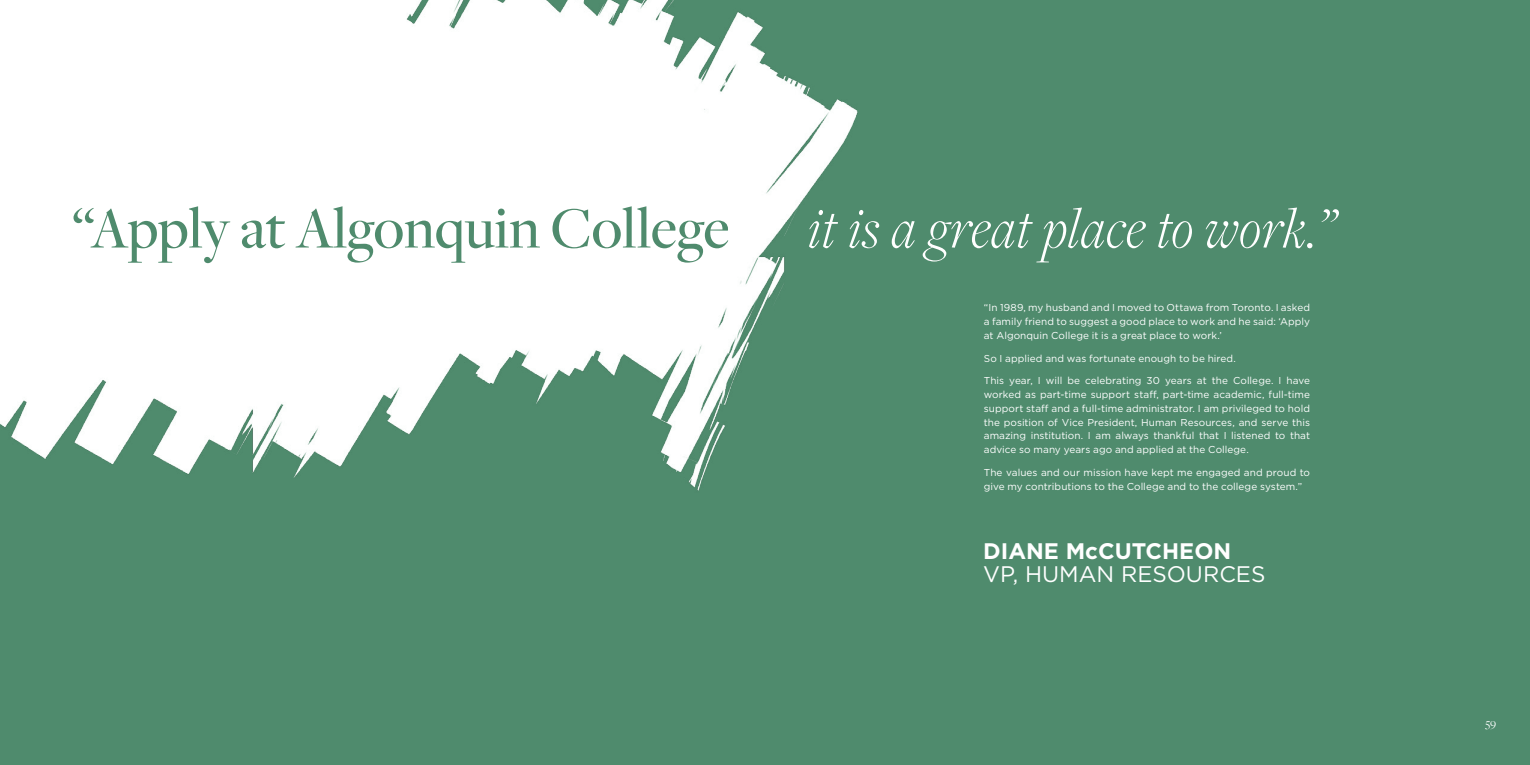
<style>
.page{position:relative;width:1530px;height:765px;background:#4f8b6d}
.page>*{position:absolute;margin:0;border:0;box-sizing:border-box;transform-origin:0 0}
.t1{font:500 60.62px "Freight Disp Pro";letter-spacing:-.005em;color:#4f8b6d}
.t2{font:italic 300 59.38px "Freight Disp Pro";letter-spacing:.005em;color:#fff}
.t3{font:22.5px "Gotham";color:#fff}
.t4{font:700 22.5px "Gotham";color:#fff}
.t5{font:12.5px "Freight Disp Pro";color:#fff}
.t6{font:10px/13.8px "Gotham";letter-spacing:.005em;color:#fff;text-align:justify}
</style>
<div class="page">
<img style="left:0;top:0;width:858px;height:491px">
<h1 class="t1" style="left:72px;top:188px;width:659px">“Apply at Algonquin College</h1>
<h2 class="t2" style="left:807px;top:190px;width:531px">it is a great place to work.”</h2>
<p class="t6" style="left:984px;top:301px;width:328px">“In 1989, my husband and I moved to Ottawa from Toronto. I asked a family friend to suggest a good place to work and he said: ‘Apply at Algonquin College it is a great place to work.’</p>
<p class="t6" style="left:984px;top:351px;width:254px">So I applied and was fortunate enough to be hired.</p>
<p class="t6" style="left:984px;top:374px;width:328px">This year, I will be celebrating 30 years at the College. I have worked as part-time support staff, part-time academic, full-time support staff and a full-time administrator. I am privileged to hold the position of Vice President, Human Resources, and serve this amazing institution. I am always thankful that I listened to that advice so many years ago and applied at the College.</p>
<p class="t6" style="left:984px;top:465px;width:328px">The values and our mission have kept me engaged and proud to give my contributions to the College and to the college system.”</p>
<h3 class="t4" style="left:983px;top:536px;width:250px">DIANE McCUTCHEON</h3>
<h3 class="t3" style="left:983px;top:559px;width:284px">VP, HUMAN RESOURCES</h3>
<p class="t5" style="left:1485px;top:716px;width:13px">59</p>
</div>
